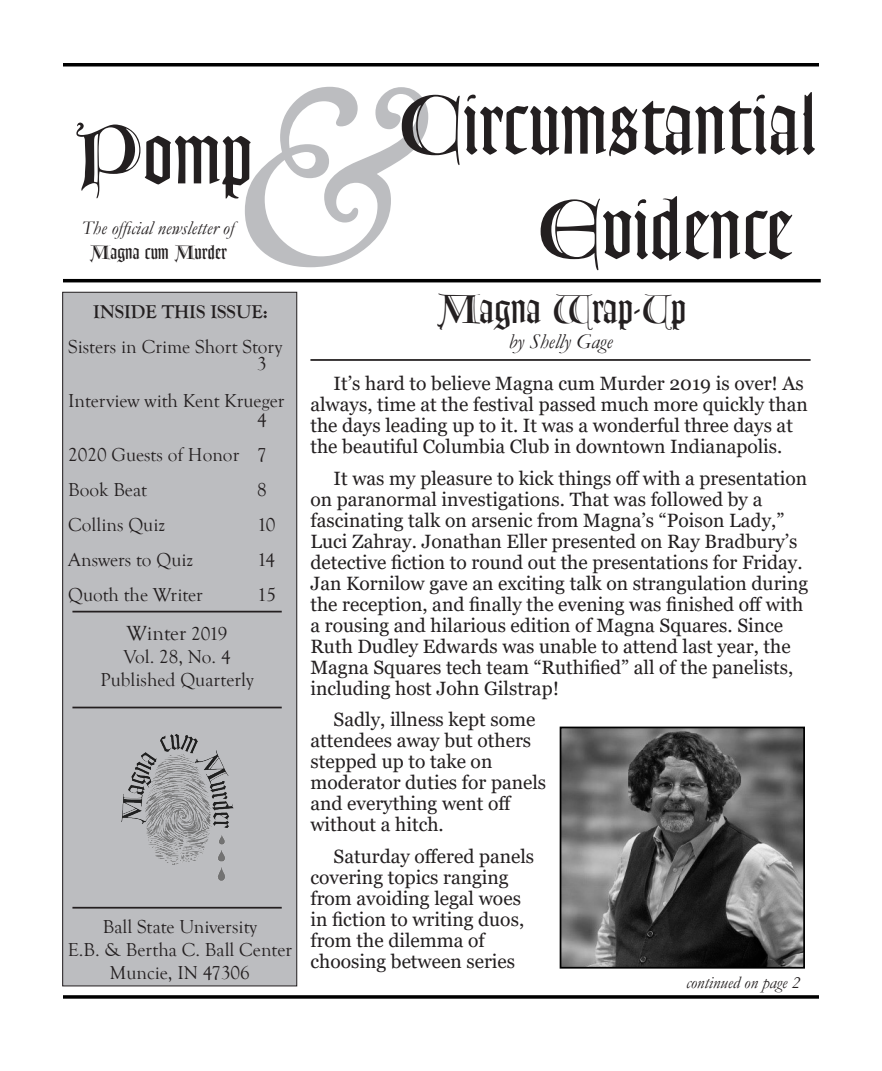
<style>
.page{position:relative;width:882px;height:1071px;background:#fff}
.page>*{position:absolute;margin:0;border:0;box-sizing:border-box;transform-origin:0 0}
.t1{font:italic 262.5px "Goudy Old Style T";color:#bcbdc0}
.t2{font:84px "Goudy Text MT Lombardic Caps A";color:#231f20}
.t3{font:40.25px "Goudy Text MT Lombardic Caps A";color:#231f20}
.t4{font:italic 21px "Garamond";color:#231f20}
.t5{font:21px "Goudy Old Style T";color:#231f20}
.t6{font:19.25px/21px "Georgia";color:#231f20}
.t7{font:19.25px/17.5px "Goudy Old Style T";color:#231f20}
.t8{font:italic 19.25px "Garamond";color:#231f20}
.t9{font:700 19.25px "Goudy Old Style T";color:#231f20}
.t10{font:19.25px "Goudy Text MT Lombardic Caps A";color:#231f20}
.t11{font:italic 17.5px "Garamond";color:#231f20}
.s1{font-size:19.25px}
</style>
<div class="page">
<hr style="left:63px;top:63px;width:756px;height:3px;background:#000">
<hr style="left:63px;top:279px;width:758px;height:3px;background:#000">
<div style="left:63px;top:292px;width:234px;height:694px;background:#bcbdc0"></div>
<div style="left:62px;top:292px;width:235px;height:694px;border:1px solid #231f20"></div>
<hr style="left:72px;top:907px;width:210px;height:2px;background:#231f20">
<hr style="left:72px;top:611px;width:210px;height:1px;background:#231f20">
<hr style="left:72px;top:707px;width:210px;height:1px;background:#231f20">
<img style="left:121px;top:734px;width:113px;height:147px">
<hr style="left:310px;top:359px;width:501px;height:2px;background:#231f20">
<svg style="left:63px;top:995px;width:756px;height:4px;background:#1f1f1f"></svg>
<img style="left:563px;top:730px;width:239px;height:236px">
<div style="left:560px;top:727px;width:245px;height:242px;border:2px solid #000"></div>
<p class="t1" style="left:233px;top:37px;width:193px">&amp;</p>
<p class="t2" style="left:399px;top:80px;width:419px">Circumstantial</p>
<p class="t2" style="left:538px;top:185px;width:256px">Evidence</p>
<p class="t2" style="left:74px;top:110px;width:181px">Pomp</p>
<p class="t8" style="left:82px;top:215px;width:154px">The official newsletter of</p>
<p class="t10" style="left:89px;top:242px;width:139px">Magna cum Murder</p>
<p class="t9" style="left:93px;top:300px;width:176px">INSIDE THIS ISSUE:</p>
<p class="t7" style="left:257px;top:338px;width:27px;text-indent:-189px">Sisters in Crime Short Story<br>3</p>
<p class="t7" style="left:257px;top:391px;width:29px;line-height:19.2px;text-indent:-189px">Interview with Kent Krueger<br>4</p>
<p class="t7" style="left:68px;top:446px;width:200px">2020 Guests of Honor 7</p>
<p class="t7" style="left:68px;top:481px;width:80px">Book Beat</p>
<p class="t7" style="left:257px;top:481px;width:11px">8</p>
<p class="t7" style="left:68px;top:516px;width:98px">Collins Quiz</p>
<p class="t7" style="left:257px;top:516px;width:20px">10</p>
<p class="t7" style="left:68px;top:551px;width:126px">Answers to Quiz</p>
<p class="t7" style="left:257px;top:551px;width:19px">14</p>
<p class="t7" style="left:68px;top:586px;width:136px">Quoth the Writer</p>
<p class="t7" style="left:257px;top:586px;width:20px">15</p>
<p class="t5" style="left:127px;top:622px;width:102px">Winter <span class="s1">2019</span></p>
<p class="t7" style="left:124px;top:649px;width:109px">Vol. 28, No. 4</p>
<p class="t7" style="left:101px;top:672px;width:154px">Published Quarterly</p>
<p class="t7" style="left:103px;top:918px;width:156px">Ball State University</p>
<p class="t7" style="left:68px;top:941px;width:226px">E.B. &amp; Bertha C. Ball Center</p>
<p class="t7" style="left:110px;top:964px;width:141px">Muncie, IN 47306</p>
<p class="t3" style="left:435px;top:287px;width:253px">Magna Wrap-Up</p>
<p class="t4" style="left:509px;top:327px;width:105px">by Shelly Gage</p>
<p class="t6" style="left:310px;top:374px;width:499px;text-indent:23px">It’s hard to believe Magna cum Murder 2019 is over! As always, time at the festival passed much more quickly than the days leading up to it. It was a wonderful three days at the beautiful Columbia Club in downtown Indianapolis.</p>
<p class="t6" style="left:310px;top:468px;width:499px;text-indent:23px">It was my pleasure to kick things off with a presentation on paranormal investigations. That was followed by a fascinating talk on arsenic from Magna’s “Poison Lady,” Luci Zahray. Jonathan Eller presented on Ray Bradbury’s detective fiction to round out the presentations for Friday.<br>Jan Kornilow gave an exciting talk on strangulation during the reception, and finally the evening was finished off with a rousing and hilarious edition of Magna Squares. Since Ruth Dudley Edwards was unable to attend last year, the Magna Squares tech team “Ruthified” all of the panelists, including host John Gilstrap!</p>
<p class="t6" style="left:310px;top:710px;width:237px;text-indent:23px">Sadly, illness kept some attendees away but others stepped up to take on moderator duties for panels and everything went off without a hitch.</p>
<p class="t6" style="left:310px;top:846px;width:225px;text-indent:23px">Saturday offered panels covering topics ranging from avoiding legal woes in fiction to writing duos, from the dilemma of choosing between series</p>
<p class="t11" style="left:686px;top:971px;width:115px">continued on page 2</p>
</div>
